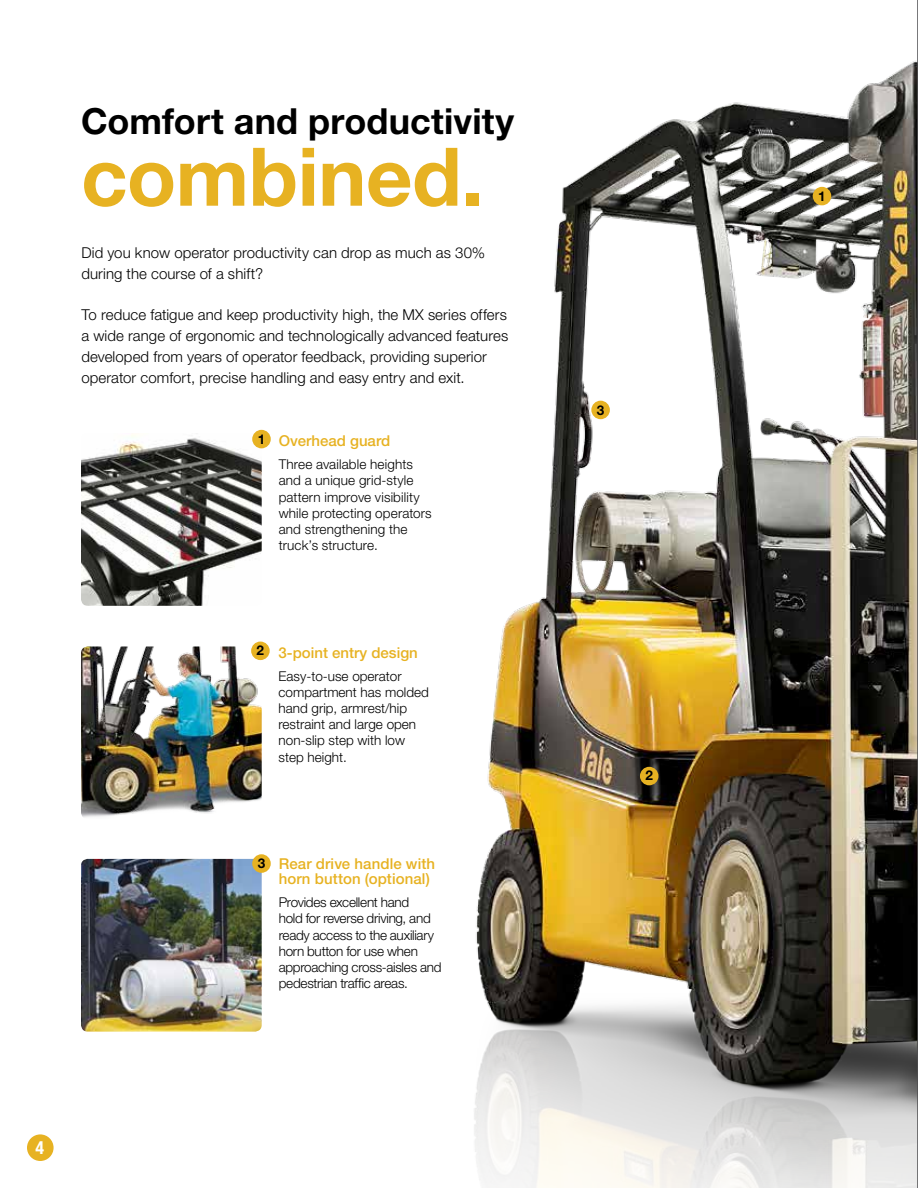
<style>
.page{position:relative;width:918px;height:1188px;background:#fff}
.page>*{position:absolute;margin:0;border:0;box-sizing:border-box;transform-origin:0 0}
.t1{font:700 81px "Helvetica Neue LT Std";letter-spacing:-.005em;color:#e7b222}
.t2{font:700 36px "Helvetica Neue LT Std";color:#000}
.t3{font:700 condensed 18px "Helvetica Neue LT Std";color:#fff}
.t4{font:300 15px/21px "Helvetica Neue LT Std";letter-spacing:.005em;color:#000}
.t5{font:500 15px/15px "Helvetica Neue LT Std";letter-spacing:.005em;color:#e7b222}
.t6{font:300 13.5px/16.2px "Helvetica Neue LT Std";color:#000}
.t7{font:300 13.5px/16.2px "Helvetica Neue LT Std";letter-spacing:-.02em;color:#000}
.t8{font:700 13.5px "Helvetica Neue LT Std";color:#000}
</style>
<div class="page">
<img style="left:91px;top:60px;width:826px;height:1128px">
<hr style="left:917px;top:0;width:1px;height:1188px;background:#4d4d4f">
<div style="left:27px;top:1134px;width:27px;height:27px;background:#e7b222;border-radius:50%"></div>
<img style="left:81px;top:646px;width:181px;height:173px">
<div style="left:251px;top:642px;width:19px;height:18px;background:#e7b222;border-radius:50%"></div>
<div style="left:591px;top:401px;width:19px;height:18px;background:#e7b222;border-radius:50%"></div>
<div style="left:640px;top:767px;width:18px;height:18px;background:#e7b222;border-radius:50%"></div>
<div style="left:813px;top:187px;width:18px;height:18px;background:#e7b222;border-radius:50%"></div>
<img style="left:81px;top:433px;width:181px;height:173px">
<div style="left:252px;top:430px;width:19px;height:18px;background:#e7b222;border-radius:50%"></div>
<img style="left:81px;top:859px;width:181px;height:173px">
<div style="left:252px;top:854px;width:19px;height:19px;background:#e7b222;border-radius:50%"></div>
<h2 class="t2" style="left:81px;top:99px;width:435px">Comfort and productivity</h2>
<h1 class="t1" style="left:81px;top:127px;width:404px">combined.</h1>
<p class="t4" style="left:81px;top:242px;width:405px">Did you know operator productivity can drop as much as 30% during the course of a shift?</p>
<p class="t4" style="left:81px;top:304px;width:428px">To reduce fatigue and keep productivity high, the MX series offers a wide range of ergonomic and technologically advanced features developed from years of operator feedback, providing superior operator comfort, precise handling and easy entry and exit.</p>
<p class="t8" style="left:258px;top:431px;width:9px">1</p>
<p class="t5" style="left:279px;top:433px;width:113px">Overhead guard</p>
<p class="t6" style="left:279px;top:456px;width:155px">Three available heights and a unique grid-style pattern improve visibility while protecting operators and strengthening the truck’s structure.</p>
<p class="t8" style="left:257px;top:642px;width:9px">2</p>
<p class="t5" style="left:279px;top:645px;width:141px">3-point entry design</p>
<p class="t6" style="left:279px;top:667px;width:152px">Easy-to-use operator compartment has molded hand grip, armrest/hip restraint and large open non-slip step with low step height.</p>
<p class="t8" style="left:258px;top:855px;width:9px">3</p>
<p class="t5" style="left:279px;top:856px;width:158px">Rear drive handle with horn button (optional)</p>
<p class="t7" style="left:279px;top:894px;width:164px">Provides excellent hand<br>hold for reverse driving, and ready access to the auxiliary horn button for use when approaching cross-aisles and pedestrian traffic areas.</p>
<p class="t3" style="left:35px;top:1137px;width:10px">4</p>
<p class="t8" style="left:597px;top:402px;width:9px">3</p>
<p class="t8" style="left:645px;top:767px;width:9px">2</p>
<p class="t8" style="left:818px;top:188px;width:9px">1</p>
</div>
